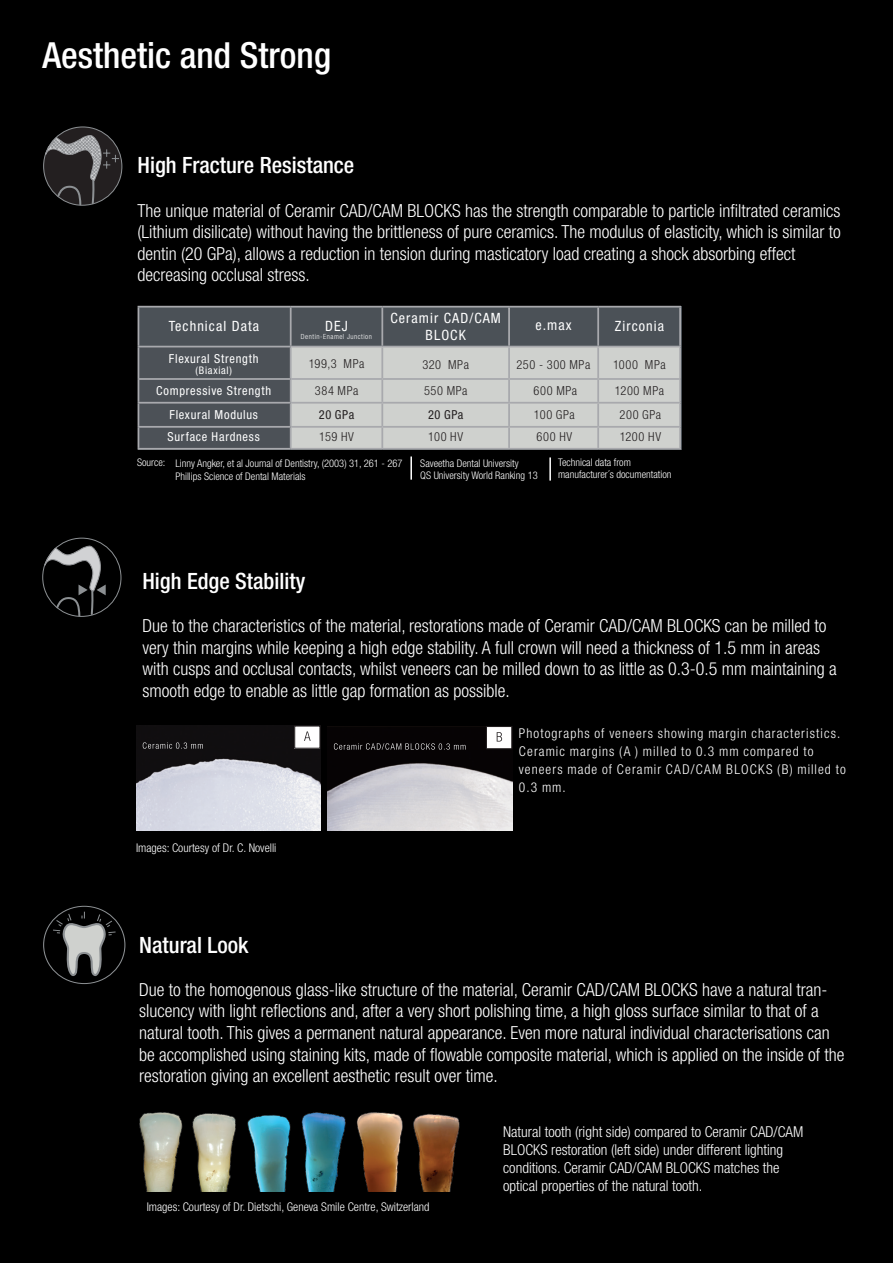
<style>
.page{position:relative;width:893px;height:1263px;background:#000}
.page>*{position:absolute;margin:0;border:0;box-sizing:border-box;transform-origin:0 0}
.t1{font:500 condensed 36px "Helvetica Neue LT Std";color:#fff}
.t2{font:500 condensed 22.5px "Helvetica Neue LT Std";color:#fff}
.t3{font:300 condensed 18px/21.6px "Helvetica Neue LT Std";color:#fff}
.t4{font:300 condensed 15px/18px "Helvetica Neue LT Std";color:#fff}
.t5{font:condensed 14.1px/17px "Helvetica Neue LT Std";letter-spacing:.075em;color:#fff;text-align:center}
.t6{font:300 condensed 13.5px/18px "Helvetica Neue LT Std";letter-spacing:.08em;color:#fff}
.t7{font:300 condensed 12.45px/26.4px "Helvetica Neue LT Std";letter-spacing:.05em;color:#231f20}
.t8{font:condensed 12.45px/23.7px "Helvetica Neue LT Std";letter-spacing:.06em;color:#fff;text-align:center}
.t9{font:condensed 12.45px "Helvetica Neue LT Std";letter-spacing:.045em;color:#231f20}
.t10{font:300 condensed 12px "Helvetica Neue LT Std";color:#fff}
.t11{font:300 condensed 10.5px/12.6px "Helvetica Neue LT Std";color:#fff}
.t12{font:condensed 10.5px "Helvetica Neue LT Std";letter-spacing:.065em;color:#fff}
.t13{font:300 condensed 7.05px "Helvetica Neue LT Std";letter-spacing:.075em;color:#fff}
</style>
<div class="page">
<div style="left:44px;top:127px;width:78px;height:79px;background:#231f20;border-radius:50%"></div>
<svg style="left:45px;top:135px;width:74px;height:71px"></svg>
<div style="left:43px;top:538px;width:78px;height:79px;background:#000;border-radius:50%"></div>
<svg style="left:45px;top:545px;width:61px;height:72px"></svg>
<div style="left:44px;top:906px;width:81px;height:77px;background:#000;border-radius:50%"></div>
<div style="left:43px;top:906px;width:82px;height:78px;border:1px solid #8c9093;border-radius:50%"></div>
<svg style="left:52px;top:911px;width:64px;height:67px"></svg>
<img style="left:327px;top:726px;width:185px;height:105px">
<div style="left:486px;top:726px;width:26px;height:23px;background:#fff"></div>
<div style="left:486px;top:726px;width:26px;height:23px;border:1px solid #231f20"></div>
<svg style="left:497px;top:732px;width:5px;height:9px"></svg>
<svg style="left:334px;top:743px;width:131px;height:7px"></svg>
<img style="left:136px;top:725px;width:184px;height:106px">
<svg style="left:143px;top:742px;width:60px;height:7px"></svg>
<div style="left:295px;top:726px;width:25px;height:22px;background:#fff"></div>
<div style="left:294px;top:725px;width:27px;height:24px;border:1px solid #231f20"></div>
<svg style="left:304px;top:731px;width:7px;height:10px"></svg>
<hr style="left:138px;top:306px;width:153px;height:2px;background:#a8a9ad">
<hr style="left:291px;top:306px;width:91px;height:2px;background:#a8a9ad">
<hr style="left:382px;top:306px;width:127px;height:2px;background:#a8a9ad">
<hr style="left:509px;top:306px;width:89px;height:2px;background:#a8a9ad">
<hr style="left:598px;top:306px;width:83px;height:2px;background:#a8a9ad">
<hr style="left:679px;top:308px;width:2px;height:38px;background:#a8a9ad">
<hr style="left:598px;top:346px;width:83px;height:1px;background:#a8a9ad">
<hr style="left:679px;top:347px;width:2px;height:31px;background:#a8a9ad">
<hr style="left:598px;top:378px;width:83px;height:2px;background:#a8a9ad">
<hr style="left:679px;top:380px;width:2px;height:22px;background:#a8a9ad">
<hr style="left:598px;top:402px;width:83px;height:2px;background:#a8a9ad">
<hr style="left:679px;top:404px;width:2px;height:22px;background:#a8a9ad">
<svg style="left:138px;top:307px;width:542px;height:141px;background:#909395"></svg>
<hr style="left:291px;top:426px;width:91px;height:2px;background:#a8a9ad">
<hr style="left:290px;top:428px;width:2px;height:20px;background:#a8a9ad">
<hr style="left:382px;top:426px;width:127px;height:2px;background:#a8a9ad">
<hr style="left:381px;top:428px;width:2px;height:20px;background:#a8a9ad">
<hr style="left:509px;top:426px;width:89px;height:2px;background:#a8a9ad">
<hr style="left:508px;top:428px;width:2px;height:20px;background:#a8a9ad">
<hr style="left:598px;top:426px;width:83px;height:2px;background:#a8a9ad">
<hr style="left:597px;top:428px;width:2px;height:20px;background:#a8a9ad">
<hr style="left:679px;top:428px;width:2px;height:20px;background:#a8a9ad">
<hr style="left:138px;top:448px;width:153px;height:2px;background:#a8a9ad">
<hr style="left:291px;top:448px;width:91px;height:2px;background:#a8a9ad">
<hr style="left:382px;top:448px;width:127px;height:2px;background:#a8a9ad">
<hr style="left:509px;top:448px;width:89px;height:2px;background:#a8a9ad">
<hr style="left:598px;top:448px;width:83px;height:2px;background:#a8a9ad">
<hr style="left:549px;top:457px;width:2px;height:24px;background:#fff">
<hr style="left:410px;top:456px;width:2px;height:24px;background:#fff">
<img style="left:126px;top:1106px;width:349px;height:85px">
<h1 class="t1" style="left:43px;top:34px;width:290px">Aesthetic and Strong</h1>
<p class="t2" style="left:138px;top:152px;width:218px">High Fracture Resistance</p>
<p class="t3" style="left:138px;top:199px;width:705px">The unique material of Ceramir CAD/CAM BLOCKS has the strength comparable to particle infiltrated ceramics (Lithium disilicate) without having the brittleness of pure ceramics. The modulus of elasticity, which is similar to dentin (20 GPa), allows a reduction in tension during masticatory load creating a shock absorbing effect decreasing occlusal stress.</p>
<p class="t5" style="left:169px;top:317px;width:92px">Technical Data</p>
<p class="t5" style="left:325px;top:317px;width:24px">DEJ</p>
<p class="t13" style="left:301px;top:333px;width:73px">Dentin-Enamel Junction</p>
<p class="t7" style="left:309px;top:350px;width:57px">199,3 MPa</p>
<p class="t7" style="left:315px;top:378px;width:45px">384 MPa</p>
<p class="t9" style="left:319px;top:407px;width:37px">20 GPa</p>
<p class="t7" style="left:319px;top:424px;width:36px">159 HV</p>
<p class="t8" style="left:169px;top:347px;width:91px">Flexural Strength</p>
<p class="t12" style="left:195px;top:364px;width:38px">(Biaxial)</p>
<p class="t8" style="left:156px;top:379px;width:116px">Compressive Strength<br>Flexural Modulus</p>
<p class="t8" style="left:168px;top:425px;width:94px">Surface Hardness</p>
<p class="t5" style="left:390px;top:310px;width:112px">Ceramir CAD/CAM<br>BLOCK</p>
<p class="t7" style="left:422px;top:351px;width:48px">320 MPa<br>550 MPa</p>
<p class="t9" style="left:428px;top:407px;width:37px">20 GPa</p>
<p class="t7" style="left:428px;top:424px;width:36px">100 HV</p>
<p class="t5" style="left:535px;top:316px;width:38px">e.max</p>
<p class="t7" style="left:517px;top:351px;width:75px;text-align:center">250 - 300 MPa<br>600 MPa</p>
<p class="t7" style="left:534px;top:403px;width:43px;line-height:22.5px">100 GPa<br>600 HV</p>
<p class="t5" style="left:615px;top:317px;width:51px">Zirconia</p>
<p class="t7" style="left:613px;top:351px;width:54px">1000 MPa<br>1200 MPa</p>
<p class="t7" style="left:620px;top:403px;width:43px;line-height:22.5px">200 GPa<br>1200 HV</p>
<p class="t11" style="left:137px;top:456px;width:30px">Source:</p>
<p class="t11" style="left:420px;top:457px;width:119px">Saveetha Dental University<br>QS University World Ranking 13</p>
<p class="t11" style="left:558px;top:456px;width:115px">Technical data from manufacturer´s documentation</p>
<p class="t11" style="left:175px;top:457px;width:229px">Linny Angker, et al Journal of Dentistry, (2003) 31, 261 - 267<br>Phillips Science of Dental Materials</p>
<p class="t2" style="left:142px;top:567px;width:164px">High Edge Stability</p>
<p class="t3" style="left:142px;top:615px;width:696px">Due to the characteristics of the material, restorations made of Ceramir CAD/CAM BLOCKS can be milled to very thin margins while keeping a high edge stability. A full crown will need a thickness of 1.5 mm in areas with cusps and occlusal contacts, whilst veneers can be milled down to as little as 0.3-0.5 mm maintaining a smooth edge to enable as little gap formation as possible.</p>
<p class="t10" style="left:136px;top:841px;width:142px">Images: Courtesy of Dr. C. Novelli</p>
<p class="t6" style="left:519px;top:724px;width:328px">Photographs of veneers showing margin characteristics.<br>Ceramic margins (A ) milled to 0.3 mm compared to veneers made of Ceramir CAD/CAM BLOCKS (B) milled to 0.3 mm.</p>
<p class="t2" style="left:139px;top:931px;width:111px">Natural Look</p>
<p class="t3" style="left:139px;top:978px;width:707px">Due to the homogenous glass-like structure of the material, Ceramir CAD/CAM BLOCKS have a natural tran&shy;slucency with light reflections and, after a very short polishing time, a high gloss surface similar to that of a natural tooth. This gives a permanent natural appearance. Even more natural individual characterisations can be accomplished using staining kits, made of flowable composite material, which is applied on the inside of the restoration giving an excellent aesthetic result over time.</p>
<p class="t10" style="left:147px;top:1200px;width:284px">Images: Courtesy of Dr. Dietschi, Geneva Smile Centre, Switzerland</p>
<p class="t4" style="left:503px;top:1123px;width:302px">Natural tooth (right side) compared to Ceramir CAD/CAM BLOCKS restoration (left side) under different lighting conditions. Ceramir CAD/CAM BLOCKS matches the optical properties of the natural tooth.</p>
</div>
